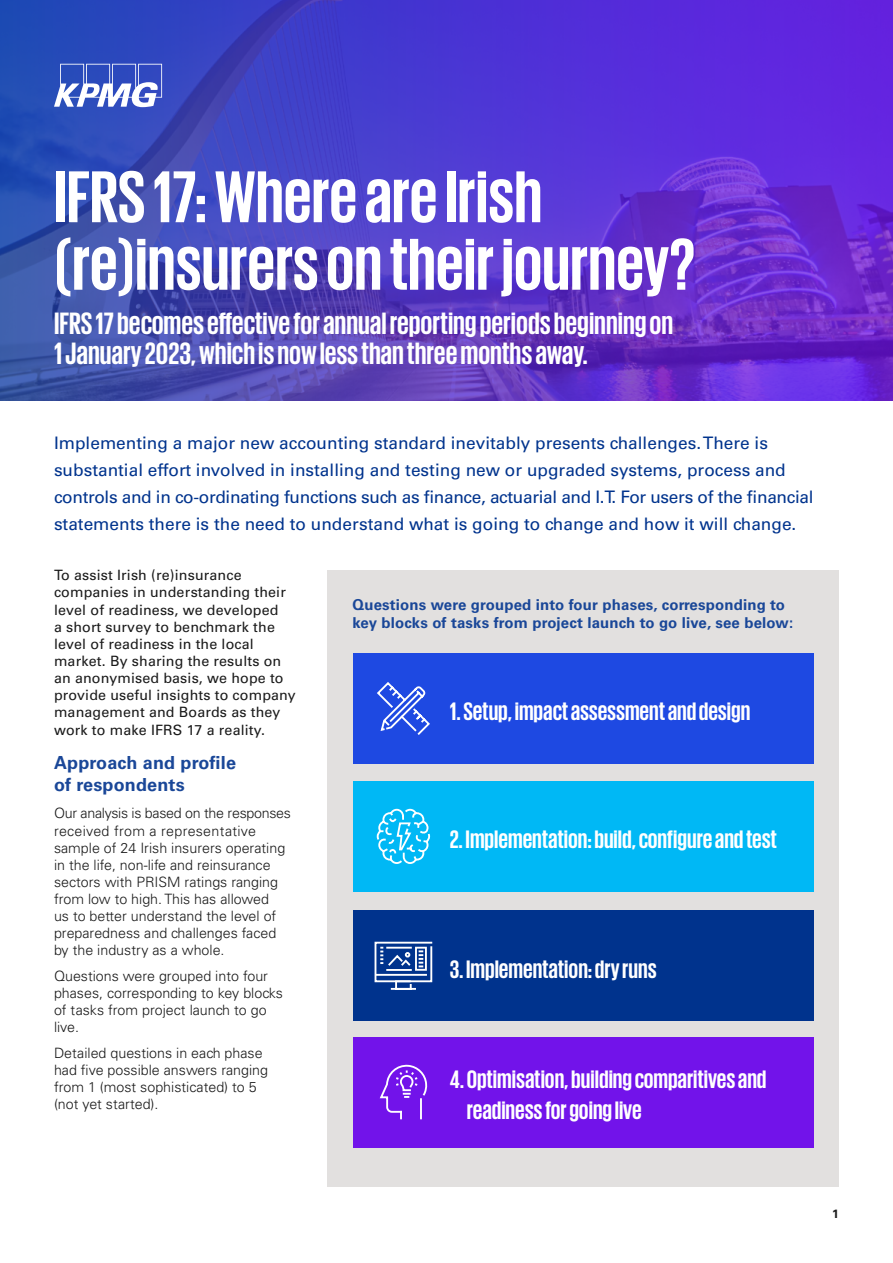
<style>
.page{position:relative;width:893px;height:1263px;background:#fff}
.page>*{position:absolute;margin:0;border:0;box-sizing:border-box;transform-origin:0 0}
.t1{font:700 75px/67.5px "KPMG";color:#fff}
.t2{font:700 31.5px/30px "KPMG";color:#fff}
.t3{font:700 25.8px/31px "KPMG";color:#fff}
.t4{font:700 18px/21.6px "Univers LT Std";letter-spacing:.01em;color:#1a4798}
.t5{font:17.25px/27px "Univers LT Std";color:#00338d}
.t6{font:700 15px/18px "Univers LT Std";letter-spacing:.01em;color:#1a4798}
.t7{font:300 14.25px/17.1px "Univers LT Std";color:#1a1a1a}
.t8{font:14.25px/17.2px "Univers LT Std";letter-spacing:.01em;color:#1a1a1a}
.t9{font:700 12px "Univers LT Std";color:#1a1a1a}
</style>
<div class="page">
<div style="left:327px;top:570px;width:512px;height:616px;background:#e2e0df"></div>
<img style="left:0;top:0;width:893px;height:400px">
<svg style="left:54px;top:64px;width:108px;height:43px"></svg>
<div style="left:353px;top:653px;width:460px;height:111px;background:#1e49e2"></div>
<div style="left:353px;top:781px;width:460px;height:111px;background:#00b8f5"></div>
<div style="left:353px;top:910px;width:460px;height:111px;background:#00338d"></div>
<div style="left:353px;top:1036px;width:460px;height:111px;background:#7213ea"></div>
<svg style="left:377px;top:682px;width:53px;height:53px"></svg>
<svg style="left:374px;top:941px;width:59px;height:49px"></svg>
<svg style="left:379px;top:1064px;width:48px;height:56px"></svg>
<svg style="left:376px;top:808px;width:55px;height:56px"></svg>
<h1 class="t1" style="left:54px;top:161px;width:643px">IFRS 17: Where are Irish (re)insurers on their journey?</h1>
<h2 class="t2" style="left:54px;top:307px;width:621px">IFRS 17 becomes effective for annual reporting periods beginning on<br>1 January 2023, which is now less than three months away.</h2>
<p class="t5" style="left:54px;top:429px;width:761px">Implementing a major new accounting standard inevitably presents challenges. There is substantial effort involved in installing and testing new or upgraded systems, process and controls and in co-ordinating functions such as finance, actuarial and I.T. For users of the financial statements there is the need to understand what is going to change and how it will change.</p>
<p class="t8" style="left:54px;top:567px;width:243px">To assist Irish (re)insurance companies in understanding their level of readiness, we developed<br>a short survey to benchmark the level of readiness in the local market. By sharing the results on an anonymised basis, we hope to provide useful insights to company management and Boards as they work to make IFRS 17 a reality.</p>
<p class="t4" style="left:54px;top:752px;width:183px">Approach and profile of respondents</p>
<p class="t7" style="left:54px;top:805px;width:239px">Our analysis is based on the responses received from a representative sample of 24 Irish insurers operating in the life, non-life and reinsurance sectors with PRISM ratings ranging from low to high. This has allowed<br>us to better understand the level of preparedness and challenges faced by the industry as a whole.</p>
<p class="t7" style="left:54px;top:967px;width:231px">Questions were grouped into four phases, corresponding to key blocks of tasks from project launch to go live.</p>
<p class="t7" style="left:54px;top:1044px;width:216px">Detailed questions in each phase had five possible answers ranging from 1 (most sophisticated) to 5 (not yet started).</p>
<p class="t6" style="left:353px;top:596px;width:442px">Questions were grouped into four phases, corresponding to key blocks of tasks from project launch to go live, see below:</p>
<h3 class="t3" style="left:450px;top:695px;width:302px">1. Setup, impact assessment and design</h3>
<h3 class="t3" style="left:450px;top:823px;width:329px">2. Implementation: build, configure and test</h3>
<h3 class="t3" style="left:450px;top:952px;width:208px">3. Implementation: dry runs</h3>
<h3 class="t3" style="left:467px;top:1063px;width:301px;text-indent:-17px">4. Optimisation, building comparitives and readiness for going live</h3>
<p class="t9" style="left:832px;top:1206px;width:8px">1</p>
</div>
